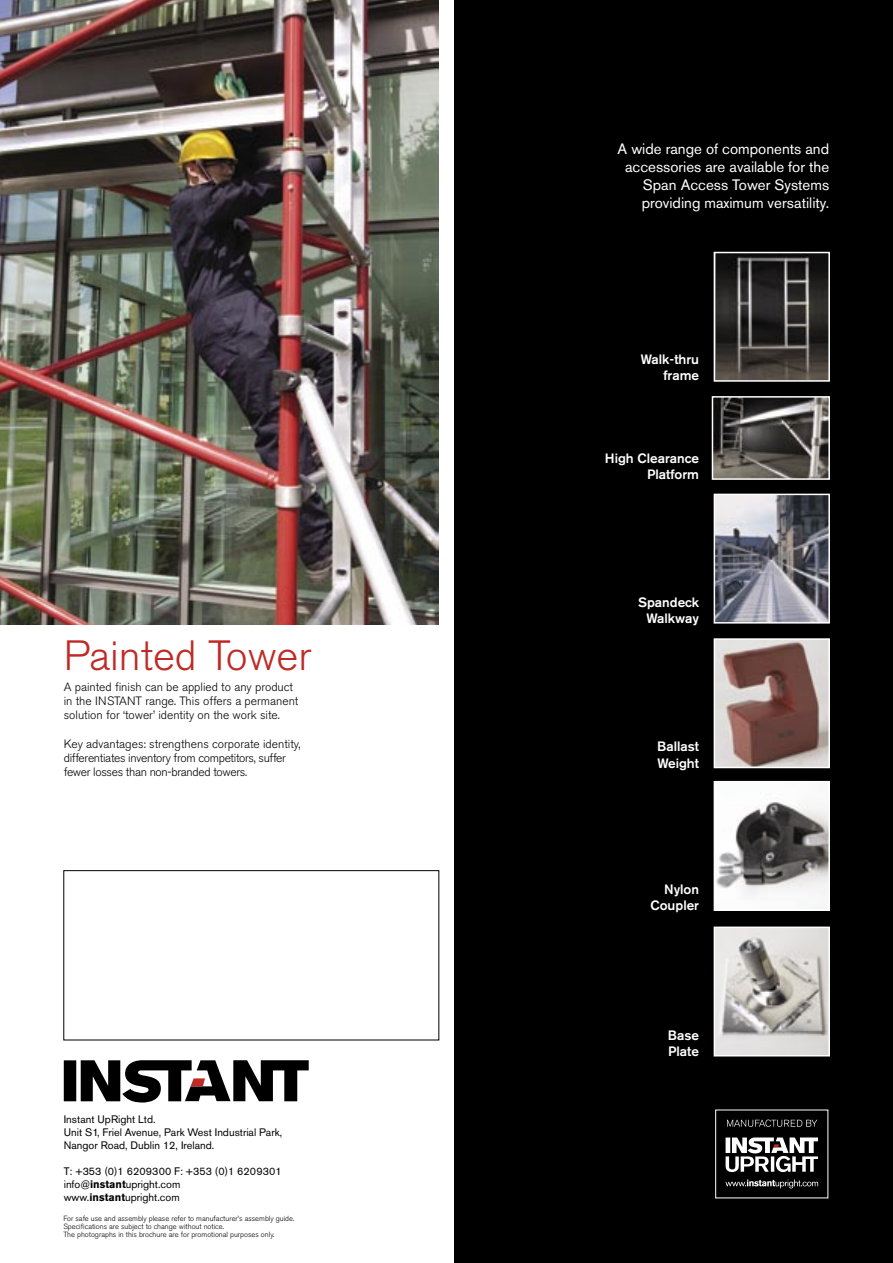
<style>
.page{position:relative;width:893px;height:1263px;background:#fff}
.page>*{position:absolute;margin:0;border:0;box-sizing:border-box;transform-origin:0 0}
.t1{font:300 42px "Akzidenz Grotesk BE";color:#c02a26}
.t2{font:15px/18px "Akzidenz Grotesk BE";color:#fff;text-align:center}
.t3{font:500 13.5px/16.2px "Akzidenz Grotesk BE";color:#fff;text-align:right}
.t4{font:300 12px/14.2px "Akzidenz Grotesk BE";letter-spacing:-.025em;color:#000}
.t5{font:300 12px/14.2px "Akzidenz Grotesk BE";color:#000}
.t6{font:10.8px "Akzidenz Grotesk BE";color:#000}
.t7{font:300 7.5px "Akzidenz Grotesk BE";color:#000}
.s1{font-weight:700}
</style>
<div class="page">
<img style="left:0;top:0;width:439px;height:624px">
<div style="left:63px;top:870px;width:376px;height:170px;border:1px solid #000"></div>
<div style="left:454px;top:0;width:439px;height:1263px;background:#000"></div>
<img style="left:717px;top:255px;width:110px;height:124px">
<div style="left:714px;top:252px;width:116px;height:130px;border:2px solid #fff"></div>
<img style="left:717px;top:497px;width:110px;height:123px">
<div style="left:714px;top:494px;width:116px;height:129px;border:2px solid #fff"></div>
<img style="left:717px;top:641px;width:110px;height:124px">
<div style="left:714px;top:638px;width:116px;height:130px;border:2px solid #fff"></div>
<img style="left:717px;top:784px;width:110px;height:124px">
<div style="left:714px;top:781px;width:116px;height:130px;border:2px solid #fff"></div>
<img style="left:717px;top:929px;width:110px;height:124px">
<div style="left:714px;top:926px;width:116px;height:130px;border:2px solid #fff"></div>
<img style="left:715px;top:399px;width:112px;height:78px">
<div style="left:712px;top:396px;width:118px;height:84px;border:2px solid #fff"></div>
<div style="left:64px;top:1060px;width:12px;height:41px;background:#000"></div>
<svg style="left:81px;top:1060px;width:228px;height:42px"></svg>
<svg style="left:727px;top:1119px;width:90px;height:8px"></svg>
<svg style="left:725px;top:1137px;width:93px;height:35px"></svg>
<svg style="left:725px;top:1179px;width:93px;height:9px"></svg>
<p class="t1" style="left:64px;top:632px;width:249px">Painted Tower</p>
<p class="t5" style="left:64px;top:680px;width:236px">A painted finish can be applied to any product in the INSTANT range. This offers a permanent solution for ‘tower’ identity on the work site.</p>
<p class="t4" style="left:64px;top:737px;width:238px">Key advantages: strengthens corporate identity, differentiates inventory from competitors, suffer fewer losses than non-branded towers.</p>
<p class="t6" style="left:64px;top:1113px;width:93px">Instant UpRight Ltd.</p>
<p class="t6" style="left:64px;top:1126px;width:220px">Unit S1, Friel Avenue, Park West Industrial Park,</p>
<p class="t6" style="left:64px;top:1139px;width:152px">Nangor Road, Dublin 12, Ireland.</p>
<p class="t6" style="left:64px;top:1165px;width:219px">T: +353 (0)1 6209300 F: +353 (0)1 6209301</p>
<p class="t6" style="left:64px;top:1178px;width:118px">info@<span class="s1">instant</span>upright.com</p>
<p class="t6" style="left:64px;top:1191px;width:117px">www.<span class="s1">instant</span>upright.com</p>
<p class="t7" style="left:63px;top:1214px;width:232px">For safe use and assembly please refer to manufacturer’s assembly guide.</p>
<p class="t7" style="left:63px;top:1222px;width:162px">Specifications are subject to change without notice.</p>
<p class="t7" style="left:63px;top:1231px;width:213px">The photographs in this brochure are for promotional purposes only.</p>
<p class="t2" style="left:618px;top:139px;width:213px">A wide range of components and accessories are available for the</p>
<p class="t2" style="left:642px;top:175px;width:189px;text-align:left">Span Access Tower Systems providing maximum versatility.</p>
<p class="t3" style="left:641px;top:351px;width:60px">Walk-thru</p>
<p class="t3" style="left:663px;top:367px;width:37px">frame</p>
<p class="t3" style="left:605px;top:450px;width:96px">High Clearance<br>Platform</p>
<p class="t3" style="left:638px;top:594px;width:63px">Spandeck</p>
<p class="t3" style="left:646px;top:610px;width:54px">Walkway</p>
<p class="t3" style="left:657px;top:738px;width:43px">Ballast</p>
<p class="t3" style="left:657px;top:754px;width:43px">Weight</p>
<p class="t3" style="left:664px;top:881px;width:36px">Nylon</p>
<p class="t3" style="left:650px;top:897px;width:50px">Coupler</p>
<p class="t3" style="left:668px;top:1027px;width:33px">Base</p>
<p class="t3" style="left:668px;top:1043px;width:32px">Plate</p>
</div>
